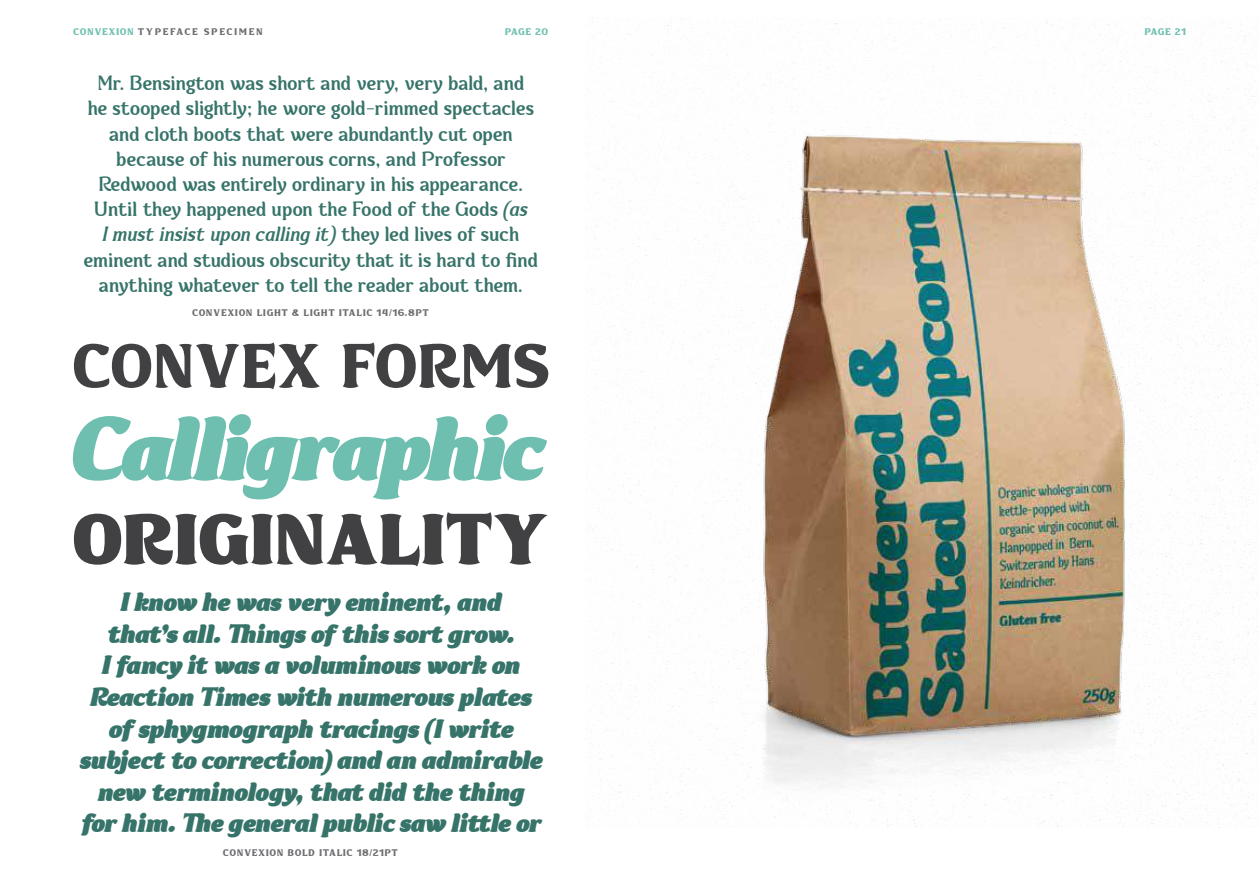
<style>
.page{position:relative;width:1259px;height:893px;background:#fff}
.page>*{position:absolute;margin:0;border:0;box-sizing:border-box;transform-origin:0 0}
.t1{font:italic 700 93.15px "Convexion";letter-spacing:-.035em;color:#6ebfb0}
.t2{font:700 73.5px "Convexion";letter-spacing:.02em;color:#414042}
.t3{font:63.75px "Convexion";letter-spacing:.04em;color:#414042}
.t4{font:italic 700 27px/31.5px "Convexion";letter-spacing:-.01em;color:#367369;text-align:center}
.t5{font:300 21px/25.2px "Convexion";letter-spacing:.03em;color:#367369;text-align:center}
.t6{font:9.75px "Convexion";letter-spacing:.12em;color:#6d6e71}
.t7{font:9.75px "Convexion";letter-spacing:.215em;color:#6d6e71}
.t8{font:9.75px "Convexion";letter-spacing:.09em;color:#6ebfb0}
.s1{color:#6ebfb0}
.s2{font-style:italic}
</style>
<div class="page">
<img style="left:586px;top:17px;width:673px;height:810px">
<p class="t7" style="left:74px;top:26px;width:190px"><span class="s1">CONVEXION</span> TYPEFACE SPECIMEN</p>
<p class="t8" style="left:505px;top:26px;width:44px">PAGE 20</p>
<p class="t8" style="left:1145px;top:26px;width:42px">PAGE 21</p>
<p class="t5" style="left:84px;top:71px;width:455px">Mr. Bensington was short and very, very bald, and<br>he stooped slightly; he wore gold-rimmed spectacles and cloth boots that were abundantly cut open because of his numerous corns, and Professor Redwood was entirely ordinary in his appearance.<br>Until they happened upon the Food of the Gods <span class="s2">(as<br>I must insist upon calling it)</span> they led lives of such eminent and studious obscurity that it is hard to find anything whatever to tell the reader about them.</p>
<p class="t6" style="left:192px;top:307px;width:238px">CONVEXION LIGHT &amp; LIGHT ITALIC 14/16.8PT</p>
<h3 class="t3" style="left:74px;top:331px;width:476px">CONVEX FORMS</h3>
<h1 class="t1" style="left:70px;top:396px;width:474px">Calligraphic</h1>
<h2 class="t2" style="left:74px;top:498px;width:476px">ORIGINALITY</h2>
<p class="t4" style="left:80px;top:589px;width:464px">I know he was very eminent, and<br>that’s all. Things of this sort grow.<br>I fancy it was a voluminous work on Reaction Times with numerous plates of sphygmograph tracings (I write subject to correction) and an admirable new terminology, that did the thing for him. The general public saw little or</p>
<p class="t6" style="left:223px;top:847px;width:176px">CONVEXION BOLD ITALIC 18/21PT</p>
</div>
